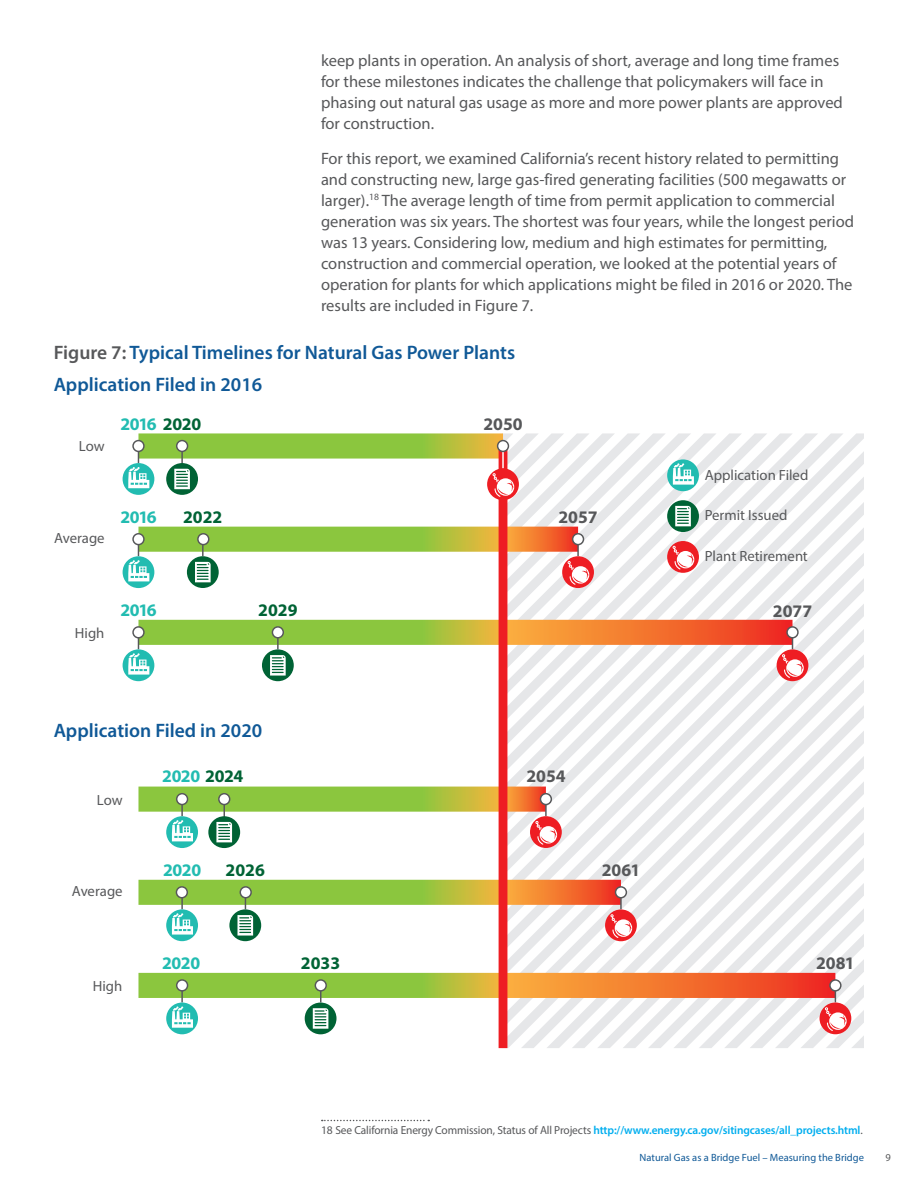
<style>
.page{position:relative;width:918px;height:1188px;background:#fff}
.page>*{position:absolute;margin:0;border:0;box-sizing:border-box;transform-origin:0 0}
.t1{font:600 19.5px/31.5px "Myriad Pro";color:#105997}
.t2{font:700 17.7px "Myriad Pro";letter-spacing:-.025em;color:#22bcb1}
.t3{font:700 17.7px "Myriad Pro";color:#57585a}
.t4{font:700 17.7px "Myriad Pro";color:#006335}
.t5{font:16.5px/21px "Myriad Pro";color:#57585a}
.t6{font:14.7px "Myriad Pro";color:#57585a}
.t7{font:600 11.7px "Myriad Pro";letter-spacing:-.01em;color:#00aeef}
.t8{font:10.5px "Myriad Pro";color:#105997}
.t9{font:10.5px "Myriad Pro";color:#57585a}
.s1{color:#57585a}
.s2{color:#006335}
.s3{font-weight:400;color:#57585a}
</style>
<div class="page">
<svg style="left:322px;top:1120px;width:107px;height:1px"></svg>
<svg style="left:507px;top:477px;width:357px;height:321px"></svg>
<svg style="left:507px;top:433px;width:337px;height:342px"></svg>
<svg style="left:507px;top:433px;width:311px;height:317px"></svg>
<svg style="left:138px;top:787px;width:361px;height:25px;background:#96c43e"></svg>
<div style="left:138px;top:973px;width:365px;height:25px;background:#8bc63e"></div>
<div style="left:138px;top:880px;width:365px;height:25px;background:#8bc63e"></div>
<svg style="left:507px;top:787px;width:39px;height:11px"></svg>
<svg style="left:138px;top:620px;width:361px;height:25px;background:#97c43e"></svg>
<svg style="left:138px;top:527px;width:355px;height:25px;background:#96c440"></svg>
<div style="left:503px;top:620px;width:290px;height:25px;background:linear-gradient(to right,#fab33d,#ed2d20)"></div>
<svg style="left:138px;top:433px;width:355px;height:26px;background:#99c644"></svg>
<div style="left:499px;top:446px;width:8px;height:602px;background:#ee1d23"></div>
<svg style="left:177px;top:794px;width:11px;height:11px"></svg>
<div style="left:176px;top:793px;width:12px;height:12px;border:1px solid #57585a;border-radius:50%"></div>
<svg style="left:219px;top:794px;width:11px;height:11px"></svg>
<div style="left:218px;top:793px;width:12px;height:12px;border:1px solid #57585a;border-radius:50%"></div>
<svg style="left:540px;top:794px;width:11px;height:11px"></svg>
<div style="left:540px;top:793px;width:12px;height:12px;border:1px solid #57585a;border-radius:50%"></div>
<svg style="left:277px;top:639px;width:2px;height:10px"></svg>
<svg style="left:133px;top:627px;width:11px;height:11px"></svg>
<div style="left:132px;top:626px;width:13px;height:13px;border:1px solid #57585a;border-radius:50%"></div>
<svg style="left:272px;top:627px;width:11px;height:11px"></svg>
<div style="left:272px;top:626px;width:12px;height:13px;border:1px solid #57585a;border-radius:50%"></div>
<svg style="left:787px;top:627px;width:11px;height:11px"></svg>
<div style="left:786px;top:626px;width:13px;height:13px;border:1px solid #57585a;border-radius:50%"></div>
<svg style="left:202px;top:545px;width:2px;height:11px"></svg>
<svg style="left:133px;top:534px;width:11px;height:11px"></svg>
<div style="left:132px;top:533px;width:13px;height:12px;border:1px solid #57585a;border-radius:50%"></div>
<div style="left:198px;top:534px;width:11px;height:11px;background:#fff;border-radius:50%"></div>
<div style="left:197px;top:533px;width:12px;height:12px;border:1px solid #57585a;border-radius:50%"></div>
<svg style="left:133px;top:441px;width:11px;height:10px"></svg>
<div style="left:132px;top:440px;width:13px;height:12px;border:1px solid #57585a;border-radius:50%"></div>
<div style="left:177px;top:441px;width:11px;height:10px;background:#fff;border-radius:50%"></div>
<div style="left:176px;top:440px;width:12px;height:12px;border:1px solid #57585a;border-radius:50%"></div>
<div style="left:487px;top:468px;width:32px;height:32px;background:#ee1d23;border-radius:50%"></div>
<div style="left:777px;top:649px;width:31px;height:32px;background:#ee1d23;border-radius:50%"></div>
<svg style="left:782px;top:632px;width:22px;height:46px"></svg>
<svg style="left:123px;top:463px;width:31px;height:32px"></svg>
<svg style="left:128px;top:446px;width:21px;height:42px"></svg>
<svg style="left:123px;top:556px;width:31px;height:32px"></svg>
<svg style="left:128px;top:539px;width:21px;height:42px"></svg>
<div style="left:123px;top:649px;width:31px;height:32px;background:#22bcb1;border-radius:50%"></div>
<svg style="left:128px;top:632px;width:21px;height:43px"></svg>
<svg style="left:166px;top:816px;width:32px;height:32px"></svg>
<svg style="left:166px;top:909px;width:32px;height:32px"></svg>
<svg style="left:166px;top:1003px;width:32px;height:31px"></svg>
<div style="left:166px;top:463px;width:32px;height:32px;background:#006335;border-radius:50%"></div>
<svg style="left:174px;top:451px;width:16px;height:38px"></svg>
<svg style="left:172px;top:798px;width:692px;height:250px"></svg>
<svg style="left:667px;top:541px;width:32px;height:32px"></svg>
<div style="left:667px;top:459px;width:32px;height:32px;background:#22bcb1;border-radius:50%"></div>
<div style="left:667px;top:500px;width:32px;height:32px;background:#006335;border-radius:50%"></div>
<svg style="left:493px;top:433px;width:201px;height:190px"></svg>
<svg style="left:187px;top:556px;width:32px;height:32px"></svg>
<svg style="left:195px;top:562px;width:16px;height:20px"></svg>
<div style="left:262px;top:649px;width:32px;height:32px;background:#006335;border-radius:50%"></div>
<svg style="left:270px;top:655px;width:16px;height:21px"></svg>
<p class="t5" style="left:321px;top:50px;width:523px">keep plants in operation. An analysis of short, average and long time frames for these milestones indicates the challenge that policymakers will face in phasing out natural gas usage as more and more power plants are approved for construction.</p>
<p class="t5" style="left:321px;top:148px;width:535px">For this report, we examined California’s recent history related to permitting and constructing new, large gas-fired generating facilities (500 megawatts or larger).<sup>18</sup> The average length of time from permit application to commercial generation was six years. The shortest was four years, while the longest period was 13 years. Considering low, medium and high estimates for permitting, construction and commercial operation, we looked at the potential years of operation for plants for which applications might be filed in 2016 or 2020. The results are included in Figure 7.</p>
<p class="t1" style="left:54px;top:336px;width:463px"><span class="s1">Figure 7:</span> Typical Timelines for Natural Gas Power Plants<br>Application Filed in 2016</p>
<p class="t6" style="left:79px;top:437px;width:27px">Low</p>
<p class="t2" style="left:120px;top:412px;width:82px">2016 <span class="s2">2020</span></p>
<p class="t3" style="left:483px;top:413px;width:41px">2050</p>
<p class="t6" style="left:54px;top:529px;width:52px">Average</p>
<p class="t2" style="left:120px;top:506px;width:38px">2016</p>
<p class="t4" style="left:183px;top:506px;width:41px">2022</p>
<p class="t3" style="left:558px;top:506px;width:41px">2057</p>
<p class="t6" style="left:705px;top:466px;width:105px">Application Filed</p>
<p class="t6" style="left:705px;top:506px;width:84px">Permit Issued</p>
<p class="t6" style="left:705px;top:547px;width:105px">Plant Retirement</p>
<p class="t6" style="left:75px;top:624px;width:31px">High</p>
<p class="t2" style="left:120px;top:599px;width:38px">2016</p>
<p class="t4" style="left:258px;top:599px;width:41px">2029</p>
<p class="t3" style="left:773px;top:599px;width:41px">2077</p>
<p class="t1" style="left:54px;top:714px;width:210px">Application Filed in 2020</p>
<p class="t6" style="left:97px;top:791px;width:27px">Low</p>
<p class="t6" style="left:72px;top:882px;width:52px">Average</p>
<p class="t6" style="left:93px;top:977px;width:31px">High</p>
<p class="t2" style="left:162px;top:765px;width:83px">2020 <span class="s2">2024</span></p>
<p class="t3" style="left:526px;top:765px;width:41px">2054</p>
<p class="t2" style="left:163px;top:858px;width:40px">2020</p>
<p class="t4" style="left:226px;top:858px;width:41px">2026</p>
<p class="t3" style="left:602px;top:858px;width:40px">2061</p>
<p class="t2" style="left:162px;top:951px;width:40px">2020</p>
<p class="t4" style="left:301px;top:951px;width:41px">2033</p>
<p class="t3" style="left:816px;top:951px;width:40px">2081</p>
<p class="t7" style="left:321px;top:1123px;width:543px"><span class="s3">18 See California Energy Commission, Status of All Projects</span> http://www.energy.ca.gov/sitingcases/all_projects.html<span class="s3">.</span></p>
<p class="t8" style="left:640px;top:1151px;width:226px">Natural Gas as a Bridge Fuel – Measuring the Bridge</p>
<p class="t9" style="left:886px;top:1151px;width:7px">9</p>
</div>
